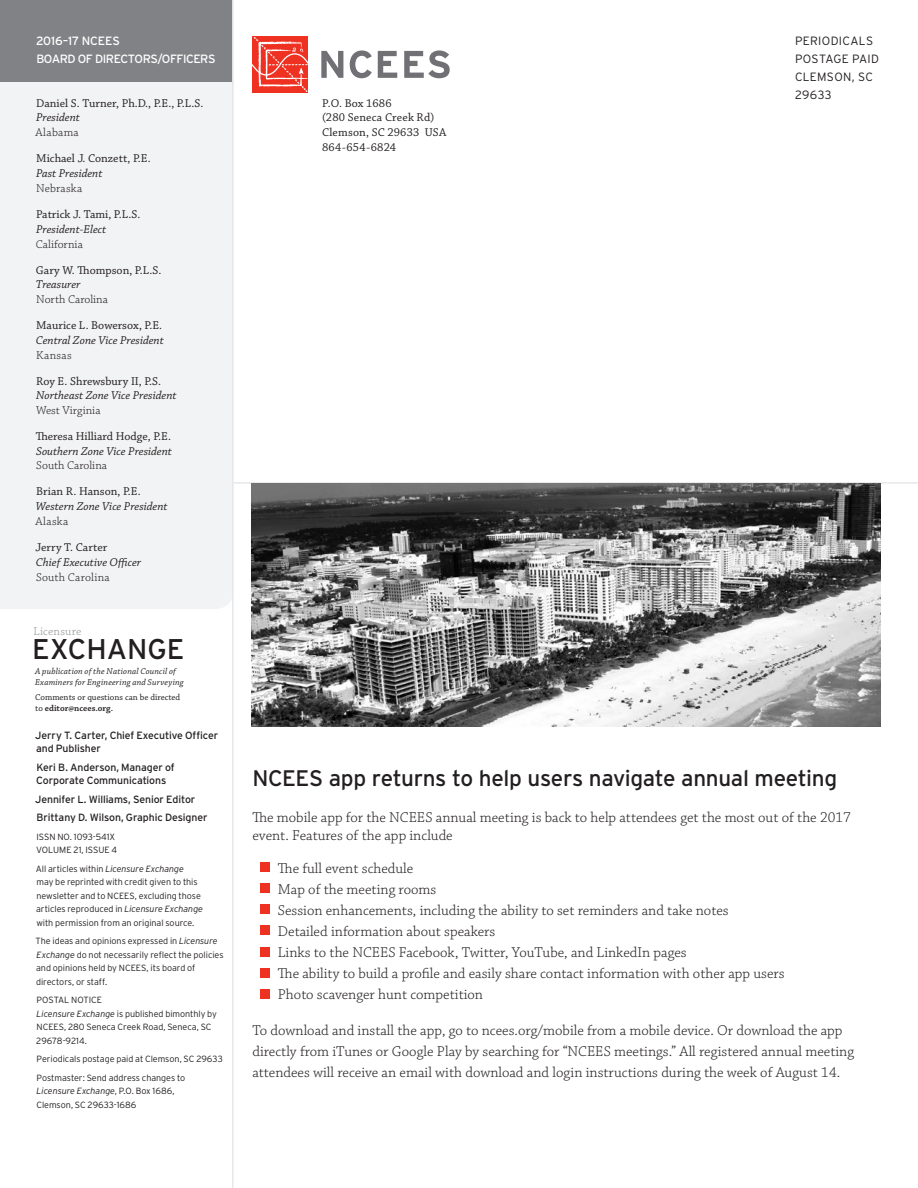
<style>
.page{position:relative;width:918px;height:1188px;background:#fff}
.page>*{position:absolute;margin:0;border:0;box-sizing:border-box;transform-origin:0 0}
.t1{font:28.5px "Interstate";color:#231f20}
.t2{font:22.5px "Interstate";letter-spacing:-.015em;color:#231f20}
.t3{font:300 15px/21px "Chaparral Pro";color:#231f20}
.t4{font:300 12.15px "Chaparral Pro";letter-spacing:.015em;color:#939598}
.t5{font:12px "Chaparral Pro";color:#231f20}
.t6{font:italic 12px "Chaparral Pro";color:#231f20}
.t7{font:300 12px "Chaparral Pro";letter-spacing:.005em;color:#231f20}
.t8{font:300 12px "Interstate";letter-spacing:.025em;color:#231f20}
.t9{font:12px "Interstate";letter-spacing:-.035em;color:#fff}
.t10{font:12px "Chaparral Pro";letter-spacing:.02em;color:#231f20}
.t11{font:300 12px "Chaparral Pro";letter-spacing:.025em;color:#231f20}
.t12{font:12px "Chaparral Pro";letter-spacing:.025em;color:#231f20}
.t13{font:12px "Interstate";letter-spacing:-.01em;color:#fff}
.t14{font:300 12px "Chaparral Pro";letter-spacing:.03em;color:#231f20}
.t15{font:10.5px/13.5px "Interstate";letter-spacing:-.01em;color:#231f20}
.t16{font:300 9px/13.5px "Interstate";letter-spacing:-.005em;color:#231f20}
.t17{font:italic 9px "Chaparral Pro";letter-spacing:.02em;color:#231f20}
.t18{font:9px "Chaparral Pro";color:#231f20}
.t19{font:600 9px "Chaparral Pro";color:#231f20}
.s1{font-weight:400}
.s2{font-style:italic}
</style>
<div class="page">
<div style="left:0;top:82px;width:232px;height:527px;background:#f2f3f4"></div>
<div style="left:0;top:0;width:233px;height:82px;background:#808285"></div>
<hr style="left:233px;top:482px;width:685px;height:2px;background:#e6e7e9">
<div style="left:253px;top:36px;width:55px;height:57px;background:#ef3122"></div>
<svg style="left:252px;top:37px;width:56px;height:55px"></svg>
<svg style="left:321px;top:51px;width:22px;height:27px"></svg>
<svg style="left:350px;top:50px;width:22px;height:28px"></svg>
<svg style="left:378px;top:51px;width:19px;height:27px"></svg>
<svg style="left:404px;top:50px;width:46px;height:28px"></svg>
<hr style="left:232px;top:0;width:2px;height:1188px;background:#e6e7e9">
<img style="left:252px;top:483px;width:629px;height:243px">
<div style="left:260px;top:862px;width:10px;height:10px;background:#ef3122"></div>
<div style="left:260px;top:904px;width:10px;height:10px;background:#ef3122"></div>
<div style="left:260px;top:947px;width:10px;height:10px;background:#ef3122"></div>
<div style="left:260px;top:989px;width:10px;height:10px;background:#ef3122"></div>
<div style="left:260px;top:883px;width:10px;height:9px;background:#ef3122"></div>
<div style="left:260px;top:925px;width:10px;height:10px;background:#ef3122"></div>
<div style="left:260px;top:968px;width:10px;height:9px;background:#ef3122"></div>
<p class="t13" style="left:36px;top:34px;width:85px">2016–17 NCEES</p>
<p class="t9" style="left:36px;top:52px;width:181px">BOARD OF DIRECTORS/OFFICERS</p>
<p class="t5" style="left:36px;top:96px;width:169px">Daniel S. Turner, Ph.D., P.E., P.L.S.</p>
<p class="t6" style="left:36px;top:111px;width:45px">President</p>
<p class="t14" style="left:35px;top:126px;width:45px">Alabama</p>
<p class="t5" style="left:36px;top:152px;width:116px">Michael J. Conzett, P.E.</p>
<p class="t6" style="left:36px;top:166px;width:68px">Past President</p>
<p class="t7" style="left:36px;top:181px;width:48px">Nebraska</p>
<p class="t5" style="left:36px;top:208px;width:106px">Patrick J. Tami, P.L.S.</p>
<p class="t6" style="left:36px;top:222px;width:72px">President-Elect</p>
<p class="t7" style="left:36px;top:237px;width:48px">California</p>
<p class="t5" style="left:36px;top:263px;width:127px">Gary W. Thompson, P.L.S.</p>
<p class="t6" style="left:36px;top:278px;width:46px">Treasurer</p>
<p class="t7" style="left:36px;top:292px;width:73px">North Carolina</p>
<p class="t5" style="left:36px;top:319px;width:127px">Maurice L. Bowersox, P.E.</p>
<p class="t6" style="left:36px;top:333px;width:130px">Central Zone Vice President</p>
<p class="t7" style="left:36px;top:348px;width:37px">Kansas</p>
<p class="t5" style="left:36px;top:374px;width:126px">Roy E. Shrewsbury II, P.S.</p>
<p class="t6" style="left:36px;top:389px;width:142px">Northeast Zone Vice President</p>
<p class="t7" style="left:36px;top:403px;width:66px">West Virginia</p>
<p class="t5" style="left:36px;top:430px;width:137px">Theresa Hilliard Hodge, P.E.</p>
<p class="t6" style="left:36px;top:444px;width:137px">Southern Zone Vice President</p>
<p class="t7" style="left:36px;top:459px;width:72px">South Carolina</p>
<p class="t5" style="left:36px;top:485px;width:106px">Brian R. Hanson, P.E.</p>
<p class="t6" style="left:36px;top:499px;width:133px">Western Zone Vice President</p>
<p class="t7" style="left:35px;top:514px;width:34px">Alaska</p>
<p class="t5" style="left:35px;top:541px;width:73px">Jerry T. Carter</p>
<p class="t6" style="left:36px;top:555px;width:107px">Chief Executive Officer</p>
<p class="t11" style="left:36px;top:570px;width:75px">South Carolina</p>
<p class="t4" style="left:34px;top:625px;width:49px">Licensure</p>
<p class="t1" style="left:32px;top:633px;width:153px">EXCHANGE</p>
<p class="t17" style="left:35px;top:667px;width:142px">A publication of the National Council of</p>
<p class="t17" style="left:35px;top:677px;width:150px">Examiners for Engineering and Surveying</p>
<p class="t18" style="left:35px;top:692px;width:147px">Comments or questions can be directed</p>
<p class="t19" style="left:35px;top:703px;width:79px"><span class="s1">to</span> editor@ncees.org.</p>
<p class="t15" style="left:35px;top:728px;width:184px">Jerry T. Carter, Chief Executive Officer and Publisher</p>
<p class="t15" style="left:36px;top:760px;width:140px">Keri B. Anderson, Manager of<br>Corporate Communications</p>
<p class="t15" style="left:35px;top:792px;width:162px">Jennifer L. Williams, Senior Editor</p>
<p class="t15" style="left:36px;top:811px;width:172px">Brittany D. Wilson, Graphic Designer</p>
<p class="t16" style="left:37px;top:830px;width:80px">ISSN NO. 1093-541X</p>
<p class="t16" style="left:36px;top:843px;width:83px">VOLUME 21, ISSUE 4</p>
<p class="t16" style="left:36px;top:862px;width:169px">All articles within <span class="s2">Licensure Exchange </span>may be reprinted with credit given to this newsletter and to NCEES, excluding those articles reproduced in <span class="s2">Licensure Exchange </span>with permission from an original source.</p>
<p class="t16" style="left:36px;top:934px;width:190px">The ideas and opinions expressed in <span class="s2">Licensure Exchange</span> do not necessarily reflect the policies and opinions held by NCEES, its board of directors, or staff.</p>
<p class="t16" style="left:37px;top:993px;width:67px">POSTAL NOTICE</p>
<p class="t16" style="left:36px;top:1007px;width:182px"><span class="s2">Licensure Exchange</span> is published bimonthly by<br>NCEES, 280 Seneca Creek Road, Seneca, SC<br>29678-9214.</p>
<p class="t16" style="left:37px;top:1052px;width:188px">Periodicals postage paid at Clemson, SC 29633</p>
<p class="t16" style="left:36px;top:1071px;width:150px">Postmaster: Send address changes to<br><span class="s2">Licensure Exchange</span>, P.O. Box 1686,<br>Clemson, SC 29633-1686</p>
<p class="t5" style="left:322px;top:96px;width:71px">P.O. Box 1686</p>
<p class="t10" style="left:322px;top:111px;width:114px">(280 Seneca Creek Rd)</p>
<p class="t5" style="left:322px;top:126px;width:126px">Clemson, SC 29633 USA</p>
<p class="t12" style="left:322px;top:141px;width:75px">864-654-6824</p>
<p class="t8" style="left:795px;top:34px;width:80px">PERIODICALS</p>
<p class="t8" style="left:795px;top:52px;width:85px">POSTAGE PAID</p>
<p class="t8" style="left:795px;top:70px;width:79px">CLEMSON, SC</p>
<p class="t8" style="left:795px;top:88px;width:38px">29633</p>
<p class="t2" style="left:252px;top:765px;width:586px">NCEES app returns to help users navigate annual meeting</p>
<p class="t3" style="left:252px;top:808px;width:600px;line-height:18px">The mobile app for the NCEES annual meeting is back to help attendees get the most out of the 2017 event. Features of the app include</p>
<p class="t3" style="left:278px;top:858px;width:137px">The full event schedule</p>
<p class="t3" style="left:278px;top:879px;width:160px">Map of the meeting rooms</p>
<p class="t3" style="left:278px;top:900px;width:452px">Session enhancements, including the ability to set reminders and take notes</p>
<p class="t3" style="left:278px;top:921px;width:219px">Detailed information about speakers</p>
<p class="t3" style="left:278px;top:942px;width:410px">Links to the NCEES Facebook, Twitter, YouTube, and LinkedIn pages</p>
<p class="t3" style="left:278px;top:963px;width:508px">The ability to build a profile and easily share contact information with other app users</p>
<p class="t3" style="left:278px;top:984px;width:207px">Photo scavenger hunt competition</p>
<p class="t3" style="left:252px;top:1020px;width:603px">To download and install the app, go to ncees.org/mobile from a mobile device. Or download the app directly from iTunes or Google Play by searching for “NCEES meetings.” All registered annual meeting attendees will receive an email with download and login instructions during the week of August 14.</p>
</div>
